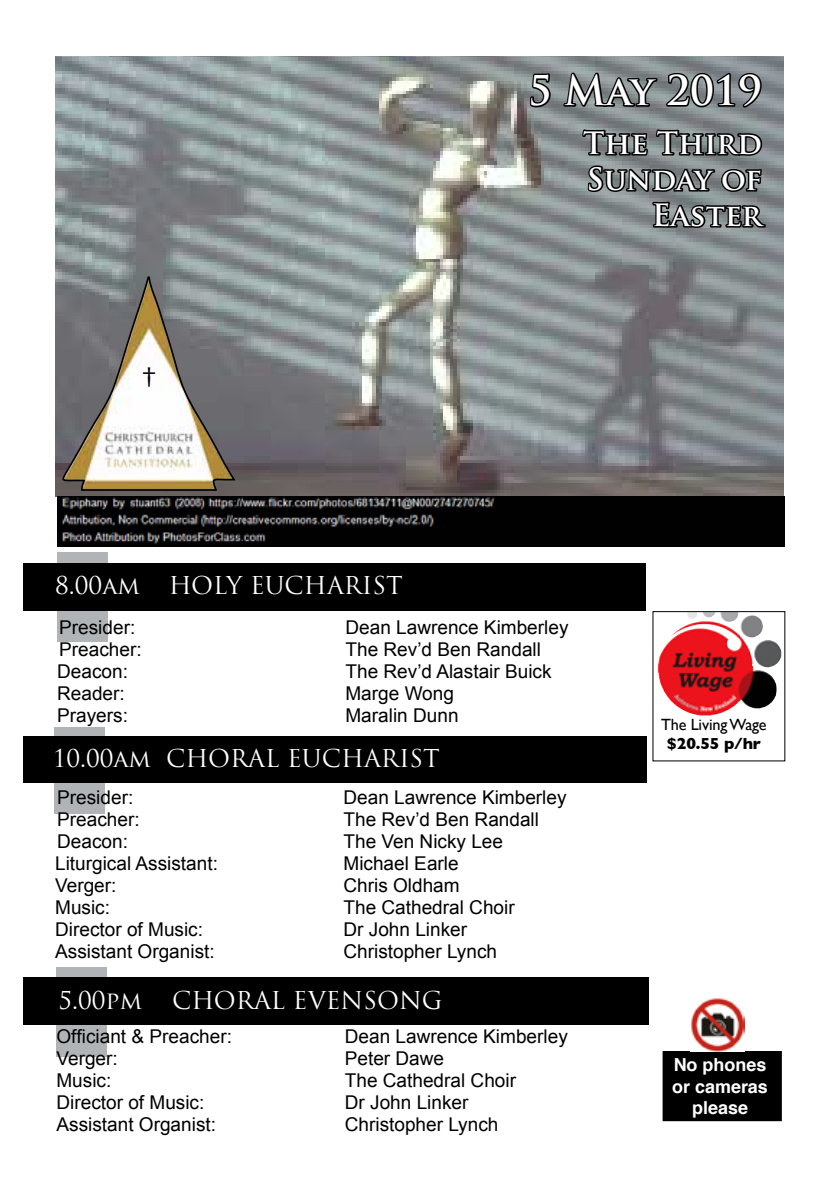
<style>
.page{position:relative;width:840px;height:1191px;background:#fff}
.page>*{position:absolute;margin:0;border:0;box-sizing:border-box;transform-origin:0 0}
.t1{font:700 40px "Trajan Pro";color:#fff}
.t2{font:200 36.4px "The Sans B2";color:#000}
.t3{font:700 30px/36px "Trajan Pro";color:#fff;text-align:right}
.t4{font:24px "Trajan Pro";color:#fff}
.t5{font:19px "Arial";color:#000}
.t6{font:700 18px/21.6px "Helvetica";color:#fff;text-align:center}
.t7{font:16.2px "Gill Sans";letter-spacing:-.01em;color:#000}
.t8{font:700 16.2px "Gill Sans";color:#000}
</style>
<div class="page">
<img style="left:56px;top:57px;width:726px;height:440px">
<img style="left:658px;top:613px;width:104px;height:62px">
<div style="left:663px;top:1052px;width:117px;height:68px;background:#000"></div>
<div style="left:662px;top:1051px;width:119px;height:70px;border:2px solid #000"></div>
<img style="left:691px;top:998px;width:52px;height:53px">
<svg style="left:528px;top:56px;width:24px;height:63px;background:#676d6e"></svg>
<svg style="left:561px;top:56px;width:205px;height:341px;background:#717679"></svg>
<svg style="left:60px;top:276px;width:177px;height:216px"></svg>
<div style="left:55px;top:727px;width:50px;height:86px;background:#b1b4b6"></div>
<div style="left:57px;top:552px;width:50px;height:90px;background:#b1b4b6"></div>
<div style="left:23px;top:563px;width:622px;height:47px;background:#000"></div>
<div style="left:23px;top:736px;width:623px;height:46px;background:#000"></div>
<div style="left:56px;top:967px;width:50px;height:89px;background:#b1b4b6"></div>
<div style="left:23px;top:977px;width:625px;height:47px;background:#000"></div>
<img style="left:57px;top:496px;width:727px;height:51px">
<h2 class="t2" style="left:141px;top:364px;width:17px">†</h2>
<p class="t4" style="left:55px;top:570px;width:349px">8.00am HOLY EUCHARIST</p>
<h1 class="t1" style="left:528px;top:66px;width:235px">5 May 2019</h1>
<h3 class="t3" style="left:583px;top:125px;width:180px">The Third<br>Sunday of<br>Easter</h3>
<p class="t5" style="left:59px;top:615px;width:78px">Presider:</p>
<p class="t5" style="left:345px;top:615px;width:224px">Dean Lawrence Kimberley</p>
<p class="t5" style="left:59px;top:637px;width:84px">Preacher:</p>
<p class="t5" style="left:345px;top:637px;width:197px">The Rev’d Ben Randall</p>
<p class="t5" style="left:57px;top:659px;width:72px">Deacon:</p>
<p class="t5" style="left:345px;top:659px;width:207px">The Rev’d Alastair Buick</p>
<p class="t5" style="left:57px;top:681px;width:69px">Reader:</p>
<p class="t5" style="left:345px;top:681px;width:110px">Marge Wong</p>
<p class="t5" style="left:57px;top:703px;width:72px">Prayers:</p>
<p class="t5" style="left:345px;top:703px;width:114px">Maralin Dunn</p>
<p class="t4" style="left:53px;top:743px;width:388px">10.00am CHORAL EUCHARIST</p>
<p class="t5" style="left:57px;top:785px;width:78px">Presider:</p>
<p class="t5" style="left:343px;top:785px;width:224px">Dean Lawrence Kimberley</p>
<p class="t5" style="left:57px;top:807px;width:84px">Preacher:</p>
<p class="t5" style="left:343px;top:807px;width:197px">The Rev’d Ben Randall</p>
<p class="t5" style="left:57px;top:829px;width:72px">Deacon:</p>
<p class="t5" style="left:343px;top:829px;width:161px">The Ven Nicky Lee</p>
<p class="t5" style="left:55px;top:851px;width:164px">Liturgical Assistant:</p>
<p class="t5" style="left:343px;top:851px;width:117px">Michael Earle</p>
<p class="t5" style="left:55px;top:873px;width:63px">Verger:</p>
<p class="t5" style="left:343px;top:873px;width:118px">Chris Oldham</p>
<p class="t5" style="left:55px;top:895px;width:56px">Music:</p>
<p class="t5" style="left:343px;top:895px;width:173px">The Cathedral Choir</p>
<p class="t5" style="left:55px;top:917px;width:149px">Director of Music:</p>
<p class="t5" style="left:343px;top:917px;width:125px">Dr John Linker</p>
<p class="t5" style="left:55px;top:939px;width:161px">Assistant Organist:</p>
<p class="t5" style="left:343px;top:939px;width:155px">Christopher Lynch</p>
<p class="t4" style="left:58px;top:985px;width:85px">5.00pm</p>
<p class="t4" style="left:172px;top:985px;width:272px">CHORAL EVENSONG</p>
<p class="t5" style="left:56px;top:1023px;width:177px">Officiant &amp; Preacher:</p>
<p class="t5" style="left:344px;top:1023px;width:224px">Dean Lawrence Kimberley</p>
<p class="t5" style="left:56px;top:1045px;width:63px">Verger:</p>
<p class="t5" style="left:344px;top:1045px;width:101px">Peter Dawe</p>
<p class="t5" style="left:56px;top:1067px;width:56px">Music:</p>
<p class="t5" style="left:344px;top:1067px;width:173px">The Cathedral Choir</p>
<p class="t5" style="left:56px;top:1089px;width:149px">Director of Music:</p>
<p class="t5" style="left:344px;top:1089px;width:125px">Dr John Linker</p>
<p class="t5" style="left:56px;top:1111px;width:161px">Assistant Organist:</p>
<p class="t5" style="left:344px;top:1111px;width:155px">Christopher Lynch</p>
<p class="t7" style="left:660px;top:715px;width:107px">The Living Wage</p>
<p class="t8" style="left:666px;top:731px;width:95px">$20.55 p/hr</p>
<p class="t6" style="left:671px;top:1054px;width:97px">No phones or cameras please</p>
</div>
